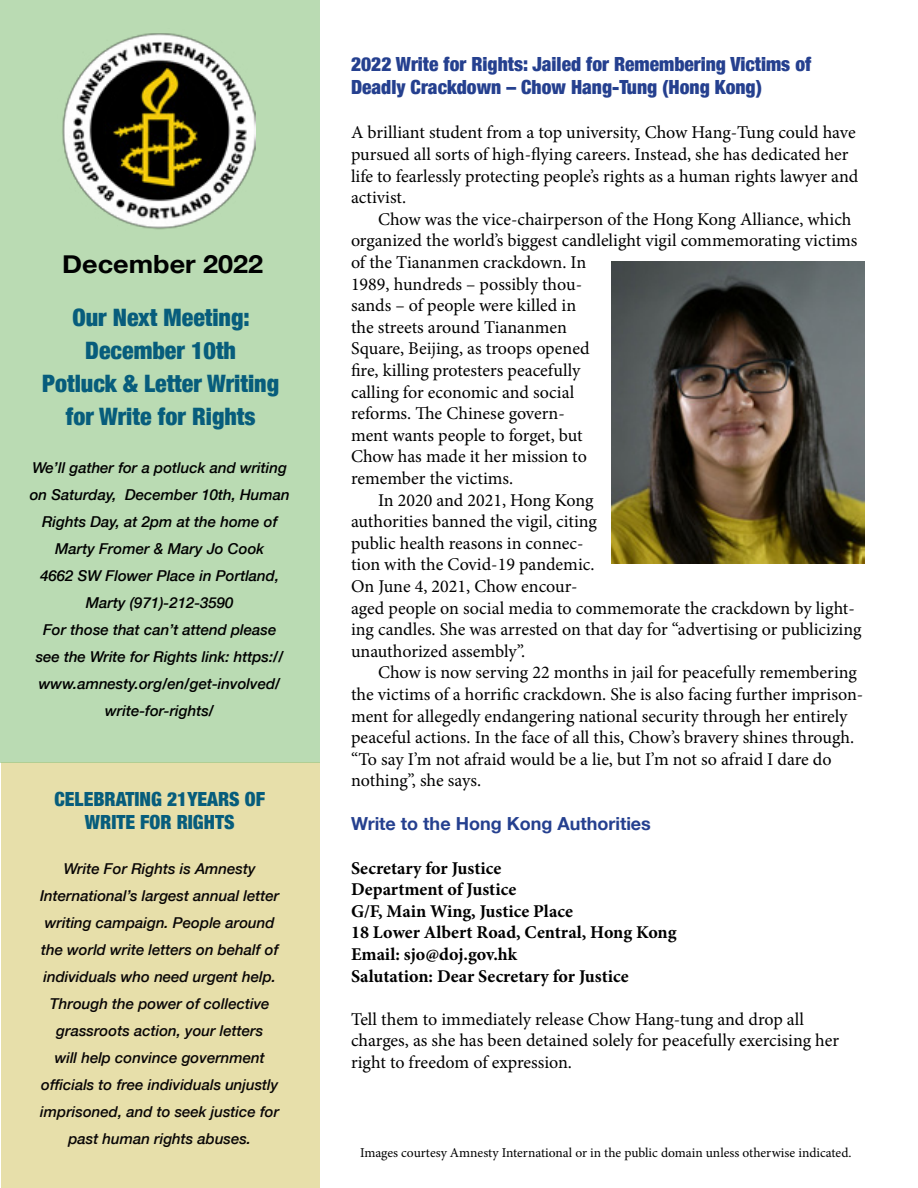
<style>
.page{position:relative;width:918px;height:1188px;background:#fff}
.page>*{position:absolute;margin:0;border:0;box-sizing:border-box;transform-origin:0 0}
.t1{font:700 25.05px "Helvetica Neue";color:#000101;scale:1.08 1}
.t2{font:900 condensed 24px/33px "Helvetica Neue";color:#075d7c;text-align:center}
.t3{font:900 condensed 19.5px/22.5px "Helvetica Neue";color:#25408f}
.t4{font:900 condensed 19.5px/23.4px "Helvetica Neue";color:#075d7c;text-align:center}
.t5{font:18px/21.6px "Minion Pro";color:#000}
.t6{font:700 18px/21.6px "Minion Pro";color:#000}
.t7{font:700 18px "Helvetica Neue";color:#25408f}
.t8{font:italic 500 15px/27px "Helvetica Neue";color:#090606;text-align:center}
.t9{font:italic 500 15px/27px "Helvetica Neue";color:#000;text-align:center}
.t10{font:13.5px "Minion Pro";color:#000}
</style>
<div class="page">
<div style="left:1px;top:762px;width:319px;height:426px;background:#e7dfaa"></div>
<div style="left:0;top:0;width:320px;height:762px;background:#badbb3"></div>
<img style="left:62px;top:33px;width:193px;height:197px">
<img style="left:612px;top:261px;width:252px;height:303px">
<h1 class="t1" style="left:62px;top:244px;width:188px">December 2022</h1>
<h2 class="t2" style="left:42px;top:300px;width:238px">Our Next Meeting:<br>December 10th<br>Potluck &amp; Letter Writing for Write for Rights</h2>
<p class="t9" style="left:30px;top:453px;width:261px">We’ll gather for a potluck and writing on Saturday, December 10th, Human<br>Rights Day, at 2pm at the home of<br>Marty Fromer &amp; Mary Jo Cook<br>4662 SW Flower Place in Portland,<br>Marty (971)-212-3590<br>For those that can’t attend please see the Write for Rights link: https:// www.amnesty.org/en/get-involved/ write-for-rights/</p>
<p class="t4" style="left:54px;top:786px;width:212px">CELEBRATING 21YEARS OF<br>WRITE FOR RIGHTS</p>
<p class="t8" style="left:40px;top:855px;width:241px">Write For Rights is Amnesty International’s largest annual letter writing campaign. People around the world write letters on behalf of individuals who need urgent help.<br>Through the power of collective grassroots action, your letters<br>will help convince government officials to free individuals unjustly imprisoned, and to seek justice for past human rights abuses.</p>
<p class="t3" style="left:351px;top:53px;width:462px">2022 Write for Rights: Jailed for Remembering Victims of<br>Deadly Crackdown – Chow Hang-Tung (Hong Kong)</p>
<p class="t5" style="left:351px;top:122px;width:509px">A brilliant student from a top university, Chow Hang-Tung could have pursued all sorts of high-flying careers. Instead, she has dedicated her life to fearlessly protecting people’s rights as a human rights lawyer and activist.</p>
<p class="t5" style="left:378px;top:208px;width:475px">Chow was the vice-chairperson of the Hong Kong Alliance, which</p>
<p class="t5" style="left:351px;top:230px;width:508px">organized the world’s biggest candlelight vigil commemorating victims</p>
<p class="t5" style="left:351px;top:252px;width:237px">of the Tiananmen crackdown. In</p>
<p class="t5" style="left:351px;top:273px;width:233px">1989, hundreds – possibly thou-</p>
<p class="t5" style="left:351px;top:295px;width:227px">sands – of people were killed in</p>
<p class="t5" style="left:351px;top:316px;width:218px">the streets around Tiananmen</p>
<p class="t5" style="left:351px;top:338px;width:240px">Square, Beijing, as troops opened</p>
<p class="t5" style="left:351px;top:360px;width:231px">fire, killing protesters peacefully</p>
<p class="t5" style="left:351px;top:381px;width:225px">calling for economic and social</p>
<p class="t5" style="left:351px;top:403px;width:215px">reforms. The Chinese govern-</p>
<p class="t5" style="left:351px;top:424px;width:233px">ment wants people to forget, but</p>
<p class="t5" style="left:351px;top:446px;width:237px">Chow has made it her mission to</p>
<p class="t5" style="left:351px;top:468px;width:164px">remember the victims.</p>
<p class="t5" style="left:378px;top:489px;width:217px">In 2020 and 2021, Hong Kong</p>
<p class="t5" style="left:351px;top:511px;width:247px">authorities banned the vigil, citing</p>
<p class="t5" style="left:351px;top:532px;width:234px">public health reasons in connec-</p>
<p class="t5" style="left:351px;top:554px;width:245px">tion with the Covid-19 pandemic.</p>
<p class="t5" style="left:351px;top:576px;width:228px">On June 4, 2021, Chow encour-</p>
<p class="t5" style="left:351px;top:597px;width:505px">aged people on social media to commemorate the crackdown by light-</p>
<p class="t5" style="left:351px;top:619px;width:512px">ing candles. She was arrested on that day for “advertising or publicizing</p>
<p class="t5" style="left:351px;top:640px;width:176px">unauthorized assembly”.</p>
<p class="t5" style="left:378px;top:662px;width:481px">Chow is now serving 22 months in jail for peacefully remembering</p>
<p class="t5" style="left:351px;top:684px;width:514px">the victims of a horrific crackdown. She is also facing further imprison-</p>
<p class="t5" style="left:351px;top:705px;width:498px">ment for allegedly endangering national security through her entirely</p>
<p class="t5" style="left:351px;top:727px;width:505px">peaceful actions. In the face of all this, Chow’s bravery shines through.</p>
<p class="t5" style="left:351px;top:748px;width:482px">“To say I’m not afraid would be a lie, but I’m not so afraid I dare do</p>
<p class="t5" style="left:351px;top:770px;width:132px">nothing”, she says.</p>
<p class="t7" style="left:351px;top:810px;width:301px">Write to the Hong Kong Authorities</p>
<p class="t6" style="left:351px;top:857px;width:327px">Secretary for Justice<br>Department of Justice<br>G/F, Main Wing, Justice Place<br>18 Lower Albert Road, Central, Hong Kong<br>Email: sjo@doj.gov.hk<br>Salutation: Dear Secretary for Justice</p>
<p class="t5" style="left:351px;top:1008px;width:490px">Tell them to immediately release Chow Hang-tung and drop all charges, as she has been detained solely for peacefully exercising her right to freedom of expression.</p>
<p class="t10" style="left:360px;top:1143px;width:493px">Images courtesy Amnesty International or in the public domain unless otherwise indicated.</p>
</div>
